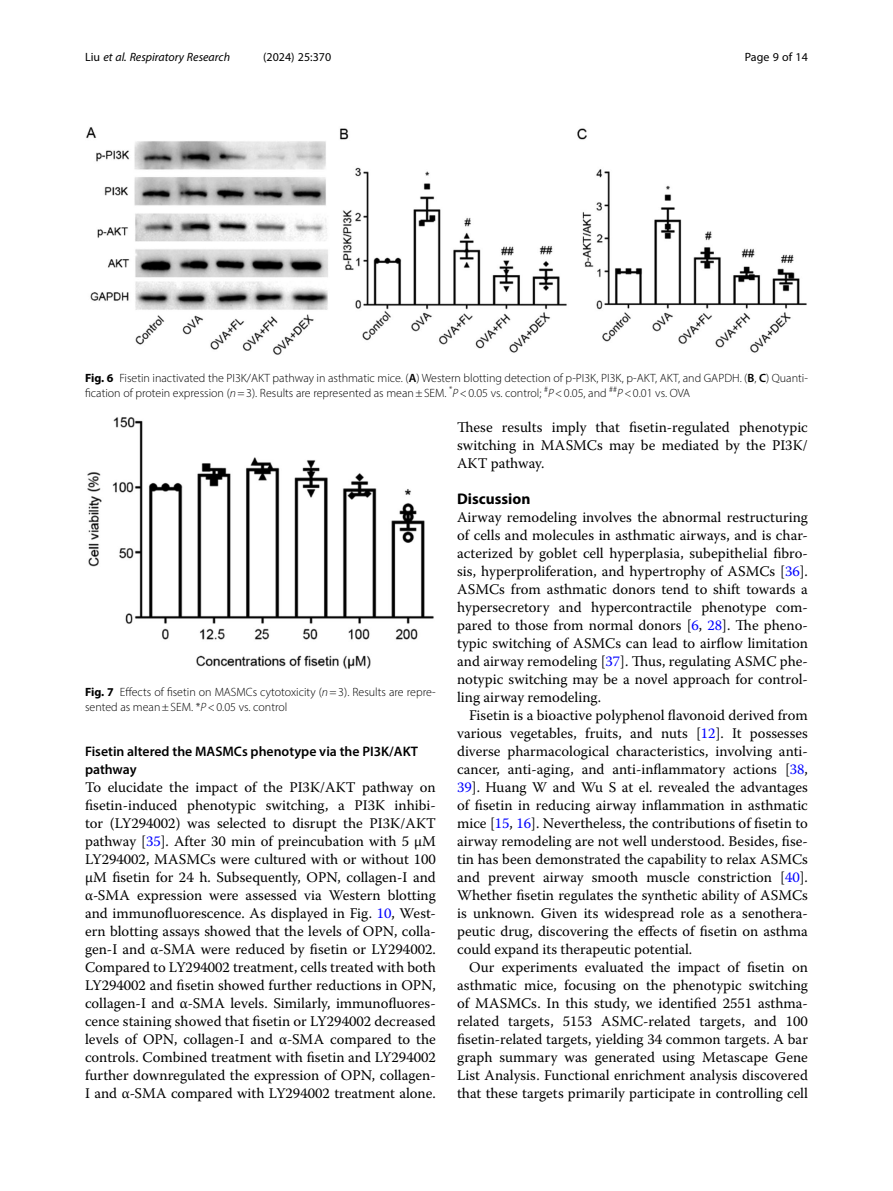
<style>
.page{position:relative;width:893px;height:1191px;background:#fff}
.page>*{position:absolute;margin:0;border:0;box-sizing:border-box;transform-origin:0 0}
.Head_1{font:700 15.45px "Myriad Pro";color:#000}
.Body_Text{font:14.7px/18px "Warnock Pro";color:#000;text-align:justify}
.Body_Text_Indent{font:14.7px/18px "Warnock Pro";color:#000;text-align:justify}
.Head_2{font:600 13.8px/18px "Myriad Pro";color:#000}
.Figure_Caption{font:300 12px/15px "Myriad Pro";color:#000}
.t1{font:italic 12px "Myriad Pro";color:#000}
.t2{font:12px "Myriad Pro";color:#000}
.s1{font-style:normal}
.s2{font-weight:700}
.s3{font-weight:600}
.s4{font-style:italic}
.s5{color:#00f}
</style>
<div class="page">
<img style="left:87px;top:417px;width:347px;height:252px">
<img style="left:86px;top:127px;width:721px;height:228px">
<p class="t1" style="left:85px;top:50px;width:147px"><span class="s1">Liu</span> et al. Respiratory Research</p>
<p class="t2" style="left:263px;top:50px;width:70px">(2024) 25:370</p>
<p class="t2" style="left:745px;top:50px;width:65px">Page 9 of 14</p>
<p class="Figure_Caption" style="left:85px;top:370px;width:724px"><span class="s2">Fig. 6</span> Fisetin inactivated the PI3K/AKT pathway in asthmatic mice. (<span class="s3">A</span>) Western blotting detection of p-PI3K, PI3K, p-AKT, AKT, and GAPDH. (<span class="s3">B</span>, <span class="s3">C</span>) Quanti&shy;fication of protein expression (<span class="s4">n</span>=3). Results are represented as mean±SEM. <sup>*</sup><span class="s4">P</span>&lt;0.05 vs. control; <sup>#</sup><span class="s4">P</span>&lt;0.05, and <sup>##</sup><span class="s4">P</span>&lt;0.01 vs. OVA</p>
<p class="Figure_Caption" style="left:85px;top:685px;width:352px"><span class="s2">Fig. 7</span> Effects of fisetin on MASMCs cytotoxicity (<span class="s4">n</span>=3). Results are repre&shy;sented as mean±SEM. *<span class="s4">P</span>&lt;0.05 vs. control</p>
<p class="Head_2" style="left:85px;top:742px;width:335px">Fisetin altered the MASMCs phenotype via the PI3K/AKT pathway</p>
<p class="Body_Text" style="left:85px;top:778px;width:352px">To elucidate the impact of the PI3K/AKT pathway on fisetin-induced phenotypic switching, a PI3K inhibi&shy;tor (LY294002) was selected to disrupt the PI3K/AKT pathway [<span class="s5">35</span>]. After 30 min of preincubation with 5 µM LY294002, MASMCs were cultured with or without 100 µM fisetin for 24 h. Subsequently, OPN, collagen-I and α-SMA expression were assessed via Western blotting and immunofluorescence. As displayed in Fig. <span class="s5">10</span>, West&shy;ern blotting assays showed that the levels of OPN, colla&shy;gen-I and α-SMA were reduced by fisetin or LY294002.<br>Compared to LY294002 treatment, cells treated with both LY294002 and fisetin showed further reductions in OPN, collagen-I and α-SMA levels. Similarly, immunofluores&shy;cence staining showed that fisetin or LY294002 decreased levels of OPN, collagen-I and α-SMA compared to the controls. Combined treatment with fisetin and LY294002 further downregulated the expression of OPN, collagen-I and α-SMA compared with LY294002 treatment alone.</p>
<p class="Body_Text" style="left:457px;top:418px;width:352px">These results imply that fisetin-regulated phenotypic switching in MASMCs may be mediated by the PI3K/ AKT pathway.</p>
<p class="Head_1" style="left:457px;top:489px;width:75px">Discussion</p>
<p class="Body_Text" style="left:457px;top:508px;width:352px">Airway remodeling involves the abnormal restructuring of cells and molecules in asthmatic airways, and is char&shy;acterized by goblet cell hyperplasia, subepithelial fibro&shy;sis, hyperproliferation, and hypertrophy of ASMCs [<span class="s5">36</span>].<br>ASMCs from asthmatic donors tend to shift towards a hypersecretory and hypercontractile phenotype com&shy;pared to those from normal donors [<span class="s5">6</span>, <span class="s5">28</span>]. The pheno&shy;typic switching of ASMCs can lead to airflow limitation and airway remodeling [<span class="s5">37</span>]. Thus, regulating ASMC phe&shy;notypic switching may be a novel approach for control&shy;ling airway remodeling.</p>
<p class="Body_Text_Indent" style="left:457px;top:706px;width:352px;text-indent:12px">Fisetin is a bioactive polyphenol flavonoid derived from various vegetables, fruits, and nuts [<span class="s5">12</span>]. It possesses diverse pharmacological characteristics, involving anti&shy;cancer, anti-aging, and anti-inflammatory actions [<span class="s5">38</span>, <span class="s5">39</span>]. Huang W and Wu S at el. revealed the advantages of fisetin in reducing airway inflammation in asthmatic mice [<span class="s5">15</span>, <span class="s5">16</span>]. Nevertheless, the contributions of fisetin to airway remodeling are not well understood. Besides, fise&shy;tin has been demonstrated the capability to relax ASMCs and prevent airway smooth muscle constriction [<span class="s5">40</span>].<br>Whether fisetin regulates the synthetic ability of ASMCs is unknown. Given its widespread role as a senothera&shy;peutic drug, discovering the effects of fisetin on asthma could expand its therapeutic potential.</p>
<p class="Body_Text_Indent" style="left:457px;top:958px;width:352px;text-indent:12px">Our experiments evaluated the impact of fisetin on asthmatic mice, focusing on the phenotypic switching of MASMCs. In this study, we identified 2551 asthma&shy;related targets, 5153 ASMC-related targets, and 100 fisetin-related targets, yielding 34 common targets. A bar graph summary was generated using Metascape Gene List Analysis. Functional enrichment analysis discovered that these targets primarily participate in controlling cell</p>
</div>
